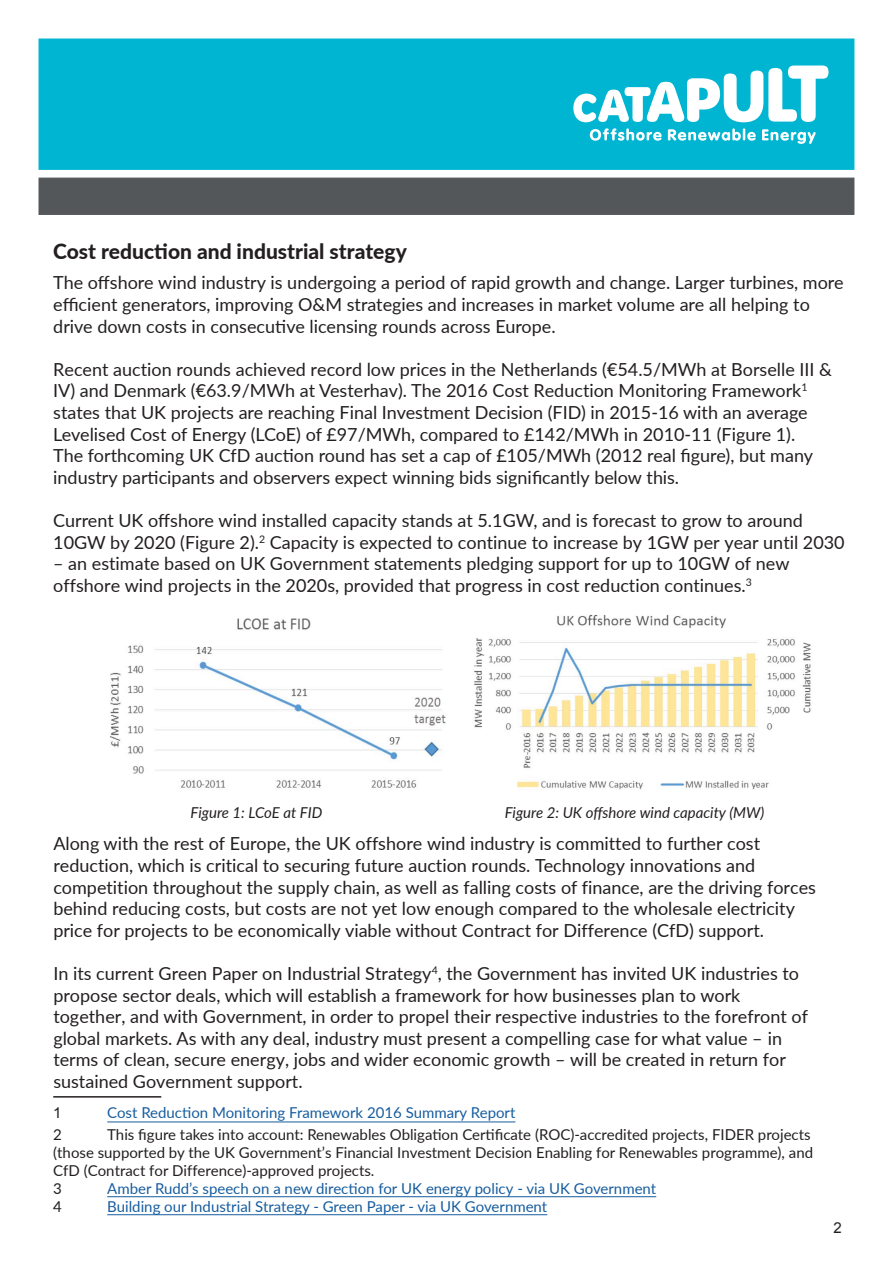
<style>
.page{position:relative;width:893px;height:1263px;background:#fff}
.page>*{position:absolute;margin:0;border:0;box-sizing:border-box;transform-origin:0 0}
.t1{font:800 21px "Lato";color:#231f20}
.t2{font:18px/21.6px "Lato";color:#231f20}
.t3{font:15px/18.1px "Lato";color:#231f20}
.t4{font:15px "Lato";color:#175d9e}
.t5{font:italic 15px "Lato";color:#231f20}
.t6{font:15px "Arial";color:#231f20}
.s1{font-style:inherit}
</style>
<div class="page">
<div style="left:39px;top:39px;width:815px;height:131px;background:#00b5d1;border:1px solid #00b5d1"></div>
<svg style="left:573px;top:66px;width:255px;height:56px"></svg>
<svg style="left:590px;top:128px;width:72px;height:13px"></svg>
<svg style="left:668px;top:128px;width:88px;height:13px"></svg>
<svg style="left:762px;top:129px;width:54px;height:15px"></svg>
<div style="left:39px;top:178px;width:815px;height:37px;background:#545759"></div>
<hr style="left:53px;top:1096px;width:108px;height:1px;background:#231f20">
<hr style="left:107px;top:1121px;width:408px;height:1px;background:#175d9e">
<img style="left:110px;top:618px;width:336px;height:170px">
<img style="left:474px;top:614px;width:337px;height:176px">
<hr style="left:107px;top:1196px;width:549px;height:1px;background:#175d9e">
<hr style="left:107px;top:1214px;width:440px;height:1px;background:#175d9e">
<p class="t1" style="left:53px;top:236px;width:355px">Cost reduction and industrial strategy</p>
<p class="t2" style="left:53px;top:271px;width:792px">The offshore wind industry is undergoing a period of rapid growth and change. Larger turbines, more efficient generators, improving O&amp;M strategies and increases in market volume are all helping to drive down costs in consecutive licensing rounds across Europe.</p>
<p class="t2" style="left:53px;top:358px;width:780px">Recent auction rounds achieved record low prices in the Netherlands (€54.5/MWh at Borselle III &amp; IV) and Denmark (€63.9/MWh at Vesterhav). The 2016 Cost Reduction Monitoring Framework<sup>1 </sup>states that UK projects are reaching Final Investment Decision (FID) in 2015-16 with an average Levelised Cost of Energy (LCoE) of £97/MWh, compared to £142/MWh in 2010-11 (Figure 1).<br>The forthcoming UK CfD auction round has set a cap of £105/MWh (2012 real figure), but many industry participants and observers expect winning bids significantly below this.</p>
<p class="t2" style="left:53px;top:509px;width:793px">Current UK offshore wind installed capacity stands at 5.1GW, and is forecast to grow to around<br>10GW by 2020 (Figure 2).<sup>2</sup> Capacity is expected to continue to increase by 1GW per year until 2030</p>
<p class="t2" style="left:53px;top:552px;width:738px">– an estimate based on UK Government statements pledging support for up to 10GW of new offshore wind projects in the 2020s, provided that progress in cost reduction continues.<sup>3</sup></p>
<p class="t5" style="left:191px;top:801px;width:133px">Figure 1: LCoE at FID</p>
<p class="t5" style="left:505px;top:801px;width:261px">Figure 2: UK offshore wind capacity (MW)</p>
<p class="t2" style="left:53px;top:832px;width:764px">Along with the rest of Europe, the UK offshore wind industry is committed to further cost reduction, which is critical to securing future auction rounds. Technology innovations and competition throughout the supply chain, as well as falling costs of finance, are the driving forces behind reducing costs, but costs are not yet low enough compared to the wholesale electricity price for projects to be economically viable without Contract for Difference (CfD) support.</p>
<p class="t2" style="left:53px;top:962px;width:756px">In its current Green Paper on Industrial Strategy<sup>4</sup>, the Government has invited UK industries to propose sector deals, which will establish a framework for how businesses plan to work together, and with Government, in order to propel their respective industries to the forefront of global markets. As with any deal, industry must present a compelling case for what value – in terms of clean, secure energy, jobs and wider economic growth – will be created in return for sustained Government <span class="s1">support.</span></p>
<p class="t6" style="left:53px;top:1103px;width:10px">1</p>
<p class="t4" style="left:107px;top:1102px;width:410px">Cost Reduction Monitoring Framework 2016 Summary Report</p>
<p class="t3" style="left:53px;top:1125px;width:10px">2</p>
<p class="t3" style="left:107px;top:1125px;width:705px">This figure takes into account: Renewables Obligation Certificate (ROC)-accredited projects, FIDER projects</p>
<p class="t3" style="left:53px;top:1143px;width:761px">(those supported by the UK Government’s Financial Investment Decision Enabling for Renewables programme), and<br>CfD (Contract for Difference)-approved projects.<br>3</p>
<p class="t4" style="left:107px;top:1178px;width:550px">Amber Rudd’s speech on a new direction for UK energy policy - via UK Government</p>
<p class="t3" style="left:53px;top:1197px;width:10px">4</p>
<p class="t4" style="left:107px;top:1196px;width:441px">Building our Industrial Strategy - Green Paper - via UK Government</p>
<p class="t6" style="left:834px;top:1218px;width:10px">2</p>
</div>
